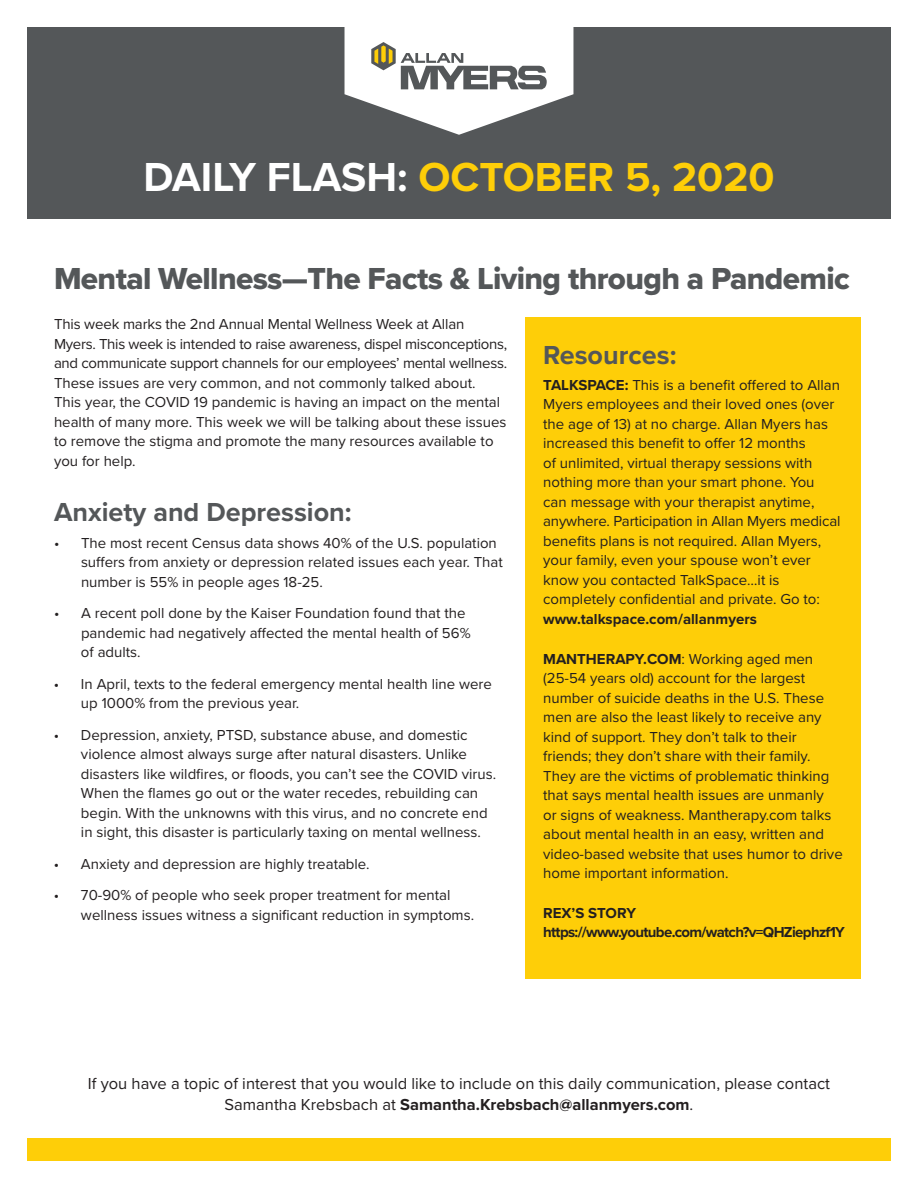
<style>
.page{position:relative;width:918px;height:1188px;background:#fff}
.page>*{position:absolute;margin:0;border:0;box-sizing:border-box;transform-origin:0 0}
.t1{font:700 42px "Proxima Nova";color:#fece08}
.t2{font:31.5px "Proxima Nova Extrabld";letter-spacing:-.02em;color:#545759}
.t3{font:700 27px "Proxima Nova";color:#545759}
.t4{font:16.5px/21px "Proxima Nova";color:#231f20;text-align:center}
.t5{font:15px/19.5px "Proxima Nova";color:#231f20}
.t6{font:700 15px/19.5px "Proxima Nova";letter-spacing:-.045em;color:#231f20}
.t7{font:700 15px "Proxima Nova";color:#231f20}
.s1{color:#fff}
.s2{font-weight:700}
</style>
<div class="page">
<div style="left:27px;top:1138px;width:864px;height:23px;background:#fece08"></div>
<div style="left:525px;top:318px;width:336px;height:661px;background:#fece08"></div>
<div style="left:27px;top:27px;width:864px;height:191px;background:#545759"></div>
<svg style="left:345px;top:27px;width:228px;height:108px"></svg>
<h1 class="t1" style="left:143px;top:146px;width:633px"><span class="s1">DAILY FLASH:</span> OCTOBER 5, 2020</h1>
<h2 class="t2" style="left:54px;top:255px;width:797px">Mental Wellness—The Facts &amp; Living through a Pandemic</h2>
<p class="t5" style="left:54px;top:314px;width:455px">This week marks the 2nd Annual Mental Wellness Week at Allan Myers. This week is intended to raise awareness, dispel misconceptions, and communicate support channels for our employees’ mental wellness.<br>These issues are very common, and not commonly talked about.<br>This year, the COVID 19 pandemic is having an impact on the mental health of many more. This week we will be talking about these issues to remove the stigma and promote the many resources available to you for help.</p>
<h3 class="t3" style="left:54px;top:492px;width:299px">Anxiety and Depression:</h3>
<p class="t5" style="left:81px;top:532px;width:423px;text-indent:-27px">• The most recent Census data shows 40% of the U.S. population suffers from anxiety or depression related issues each year. That number is 55% in people ages 18-25.</p>
<p class="t5" style="left:81px;top:603px;width:391px;text-indent:-27px">• A recent poll done by the Kaiser Foundation found that the pandemic had negatively affected the mental health of 56% of adults.</p>
<p class="t5" style="left:81px;top:673px;width:412px;text-indent:-27px">• In April, texts to the federal emergency mental health line were up 1000% from the previous year.</p>
<p class="t5" style="left:81px;top:724px;width:417px;text-indent:-27px">• Depression, anxiety, PTSD, substance abuse, and domestic violence almost always surge after natural disasters. Unlike disasters like wildfires, or floods, you can’t see the COVID virus.<br>When the flames go out or the water recedes, rebuilding can begin. With the unknowns with this virus, and no concrete end in sight, this disaster is particularly taxing on mental wellness.</p>
<p class="t5" style="left:54px;top:853px;width:317px">• Anxiety and depression are highly treatable.</p>
<p class="t5" style="left:81px;top:885px;width:395px;text-indent:-27px">• 70-90% of people who seek proper treatment for mental wellness issues witness a significant reduction in symptoms.</p>
<h3 class="t3" style="left:543px;top:334px;width:135px">Resources:</h3>
<p class="t5" style="left:543px;top:374px;width:299px"><span class="s2">TALKSPACE:</span> This is a benefit offered to Allan Myers employees and their loved ones (over the age of 13) at no charge. Allan Myers has increased this benefit to offer 12 months<br>of unlimited, virtual therapy sessions with nothing more than your smart phone. You can message with your therapist anytime, anywhere. Participation in Allan Myers medical benefits plans is not required. Allan Myers, your family, even your spouse won’t ever know you contacted TalkSpace…it is completely confidential and private. Go to:</p>
<p class="t7" style="left:543px;top:608px;width:215px">www.talkspace.com/allanmyers</p>
<p class="t5" style="left:543px;top:648px;width:301px"><span class="s2">MANTHERAPY.COM</span>: Working aged men (25-54 years old) account for the largest number of suicide deaths in the U.S. These men are also the least likely to receive any kind of support. They don’t talk to their friends; they don’t share with their family.<br>They are the victims of problematic thinking that says mental health issues are unmanly<br>or signs of weakness. Mantherapy.com talks about mental health in an easy, written and video-based website that uses humor to drive home important information.</p>
<p class="t6" style="left:543px;top:903px;width:303px">REX’S STORY https://www.youtube.com/watch?v=QHZiephzf1Y</p>
<p class="t4" style="left:88px;top:1072px;width:744px">If you have a topic of interest that you would like to include on this daily communication, please contact<br>Samantha Krebsbach at <span class="s2">Samantha.Krebsbach@allanmyers.com</span>.</p>
</div>
